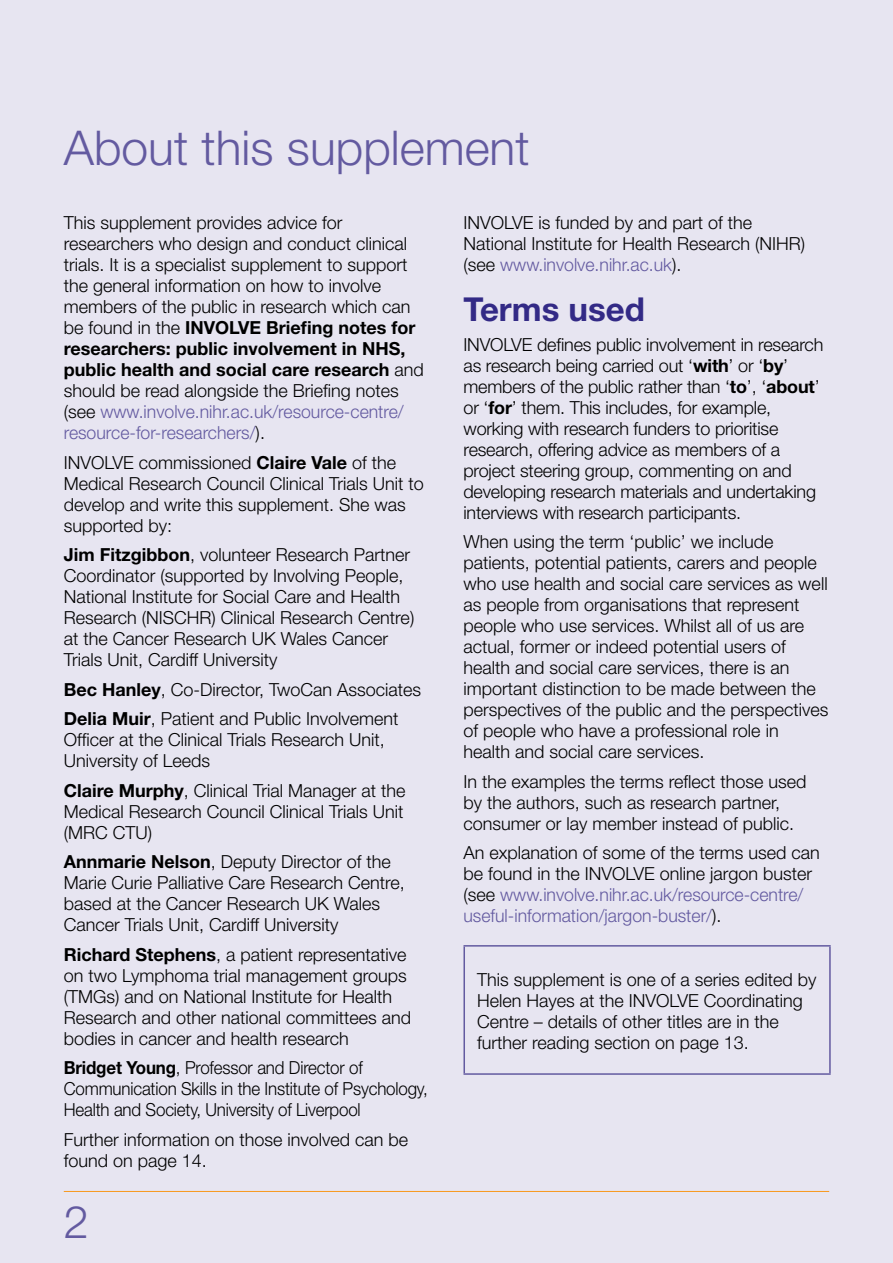
<style>
.page{position:relative;width:893px;height:1263px;background:#e7e5f1}
.page>*{position:absolute;margin:0;border:0;box-sizing:border-box;transform-origin:0 0}
.t1{font:300 48px "Helvetica Neue";color:#635aa0}
.t2{font:300 45px "Helvetica Neue";color:#635aa0}
.t3{font:700 33px "Helvetica Neue";color:#332a86}
.t4{font:300 18px/21px "Helvetica Neue";color:#000}
.t5{font:300 18px/21px "Helvetica Neue";color:#000;scale:.94 1}
.s1{font-weight:700}
.s2{color:#635aa0}
</style>
<div class="page">
<hr style="left:463px;top:945px;width:368px;height:1px;background:#635aa0">
<hr style="left:463px;top:946px;width:2px;height:127px;background:#635aa0">
<hr style="left:829px;top:946px;width:2px;height:127px;background:#635aa0">
<hr style="left:463px;top:1073px;width:368px;height:2px;background:#635aa0">
<hr style="left:64px;top:1191px;width:765px;height:1px;background:#f8991d">
<h1 class="t1" style="left:64px;top:119px;width:467px">About this supplement</h1>
<p class="t4" style="left:64px;top:212px;width:361px">This supplement provides advice for researchers who design and conduct clinical trials. It is a specialist supplement to support the general information on how to involve members of the public in research which can be found in the <span class="s1">INVOLVE Briefing notes for researchers: public involvement in NHS, public health and social care research</span> and should be read alongside the Briefing notes (see <span class="s2">www.involve.nihr.ac.uk/resource-centre/ resource-for-researchers/</span>).</p>
<p class="t4" style="left:64px;top:451px;width:362px">INVOLVE commissioned <span class="s1">Claire Vale</span> of the Medical Research Council Clinical Trials Unit to develop and write this supplement. She was supported by:</p>
<p class="t4" style="left:64px;top:544px;width:352px"><span class="s1">Jim Fitzgibbon</span>, volunteer Research Partner Coordinator (supported by Involving People, National Institute for Social Care and Health Research (NISCHR) Clinical Research Centre) at the Cancer Research UK Wales Cancer Trials Unit, Cardiff University</p>
<p class="t4" style="left:64px;top:674px;width:359px;line-height:29.5px"><span class="s1">Bec Hanley</span>, Co-Director, TwoCan Associates<br><span class="s1">Delia Muir</span>, Patient and Public Involvement</p>
<p class="t4" style="left:64px;top:729px;width:323px">Officer at the Clinical Trials Research Unit,<br>University of Leeds</p>
<p class="t4" style="left:64px;top:779px;width:343px;text-align:justify"><span class="s1">Claire Murphy</span>, Clinical Trial Manager at the Medical Research Council Clinical Trials Unit (MRC CTU)</p>
<p class="t4" style="left:64px;top:851px;width:343px"><span class="s1">Annmarie Nelson</span>, Deputy Director of the Marie Curie Palliative Care Research Centre, based at the Cancer Research UK Wales Cancer Trials Unit, Cardiff University</p>
<p class="t4" style="left:64px;top:943px;width:349px"><span class="s1">Richard Stephens</span>, a patient representative on two Lymphoma trial management groups (TMGs) and on National Institute for Health Research and other national committees and bodies in cancer and health research</p>
<p class="t5" style="left:64px;top:1057px;width:389px"><span class="s1">Bridget Young</span>, Professor and Director of<br>Communication Skills in the Institute of Psychology,<br>Health and Society, University of Liverpool</p>
<p class="t4" style="left:64px;top:1128px;width:346px">Further information on those involved can be found on page 14.</p>
<h2 class="t2" style="left:64px;top:1195px;width:27px">2</h2>
<p class="t4" style="left:463px;top:212px;width:343px">INVOLVE is funded by and part of the<br>National Institute for Health Research (NIHR) (see <span class="s2">www.involve.nihr.ac.uk</span>).</p>
<h3 class="t3" style="left:463px;top:289px;width:183px">Terms used</h3>
<p class="t4" style="left:463px;top:333px;width:361px">INVOLVE defines public involvement in research as research being carried out ‘<span class="s1">with</span>’ or ‘<span class="s1">by</span>’ members of the public rather than ‘<span class="s1">to</span>’, ‘<span class="s1">about</span>’ or ‘<span class="s1">for</span>’ them. This includes, for example, working with research funders to prioritise research, offering advice as members of a project steering group, commenting on and developing research materials and undertaking interviews with research participants.</p>
<p class="t4" style="left:463px;top:531px;width:367px">When using the term ‘public’ we include patients, potential patients, carers and people who use health and social care services as well as people from organisations that represent people who use services. Whilst all of us are actual, former or indeed potential users of health and social care services, there is an important distinction to be made between the perspectives of the public and the perspectives of people who have a professional role in health and social care services.</p>
<p class="t4" style="left:463px;top:770px;width:345px">In the examples the terms reflect those used by the authors, such as research partner, consumer or lay member instead of public.</p>
<p class="t4" style="left:463px;top:842px;width:358px">An explanation of some of the terms used can be found in the INVOLVE online jargon buster (see <span class="s2">www.involve.nihr.ac.uk/resource-centre/ useful-information/jargon-buster/</span>).</p>
<p class="t4" style="left:477px;top:968px;width:341px">This supplement is one of a series edited by Helen Hayes at the INVOLVE Coordinating Centre – details of other titles are in the further reading section on page 13.</p>
</div>
